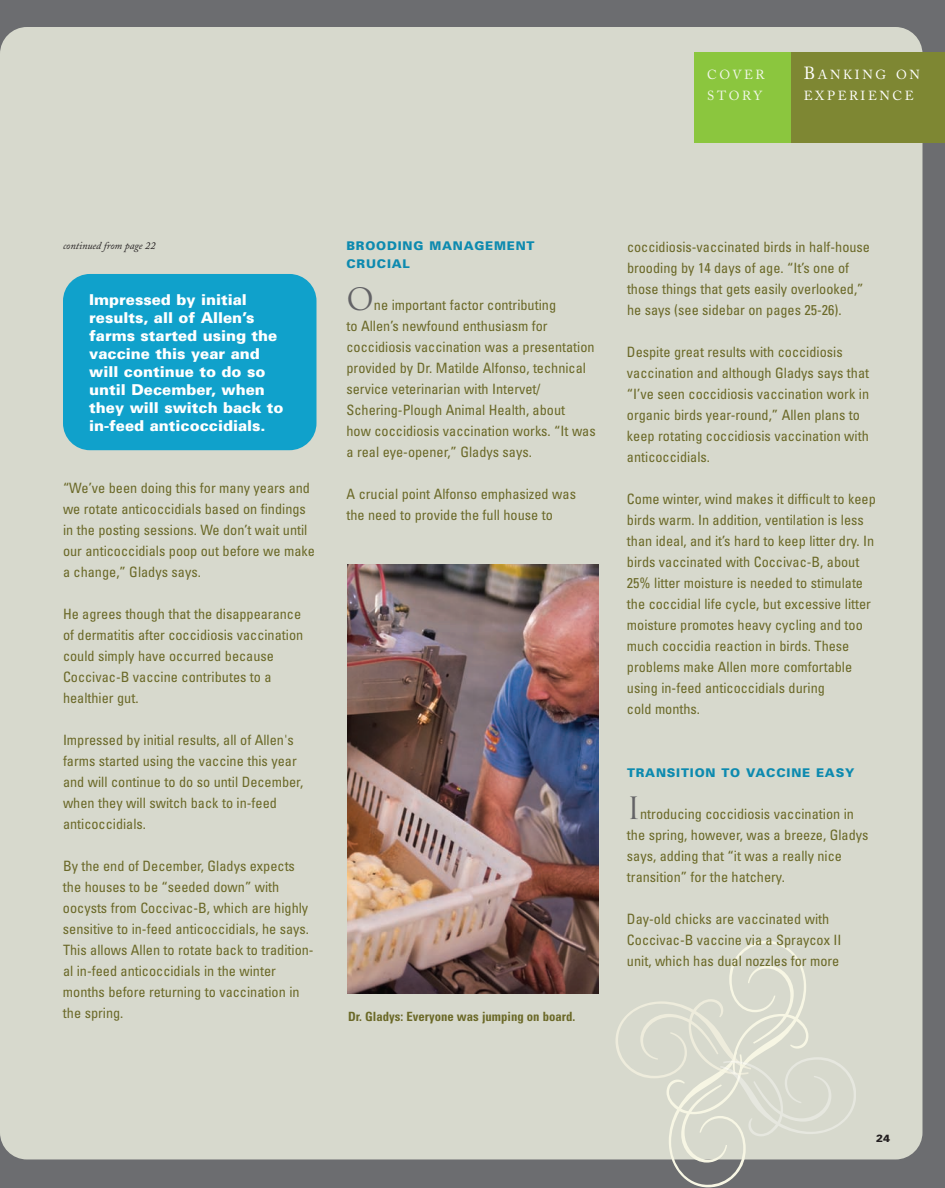
<style>
.page{position:relative;width:945px;height:1188px;background:#6c6d70}
.page>*{position:absolute;margin:0;border:0;box-sizing:border-box;transform-origin:0 0}
.t1{font:900 15px/18px "Univers";color:#fff}
.t2{font:condensed 14.25px/21px "Univers";color:#6b6928}
.t3{font:13.05px/21.5px "Adobe Caslon";letter-spacing:.2em;color:#fff}
.t4{font:13.05px/21.5px "Adobe Caslon";letter-spacing:.185em;color:#f1f7e9}
.t5{font:700 condensed 12.75px "Univers";color:#6b6928}
.t6{font:900 12px/18px "Univers";letter-spacing:.065em;color:#0d8aaf}
.t7{font:italic 10.5px "Adobe Caslon";color:#231f20}
.t8{font:900 10.5px "Univers";color:#231f20}
.s1{font-size:17.4px}
.s2{font-family:"Trajan";font-stretch:normal;font-size:30px;color:#636366}
</style>
<div class="page">
<div style="left:0;top:27px;width:922px;height:1132px;background:#d7d9cd;border-radius:27px"></div>
<div style="left:694px;top:52px;width:97px;height:91px;background:#8bc63e"></div>
<div style="left:791px;top:52px;width:154px;height:91px;background:#7e8733"></div>
<img style="left:348px;top:564px;width:250px;height:429px">
<div style="left:63px;top:274px;width:253px;height:176px;background:#10a1cb;border-radius:27px"></div>
<svg style="left:615px;top:999px;width:241px;height:161px"></svg>
<p class="t4" style="left:707px;top:65px;width:59px">COVER<br>STORY</p>
<p class="t3" style="left:804px;top:65px;width:118px"><span class="s1">B</span>ANKING ON<br>EXPERIENCE</p>
<p class="t7" style="left:63px;top:242px;width:94px">continued from page 22</p>
<p class="t1" style="left:89px;top:292px;width:196px">Impressed by initial results, all of Allen’s farms started using the vaccine this year and will continue to do so until December, when they will switch back to in-feed anticoccidials.</p>
<p class="t2" style="left:63px;top:478px;width:253px">“We’ve been doing this for many years and we rotate anticoccidials based on findings in the posting sessions. We don’t wait until our anticoccidials poop out before we make a change,” Gladys says.</p>
<p class="t2" style="left:63px;top:604px;width:242px">He agrees though that the disappearance of dermatitis after coccidiosis vaccination could simply have occurred because Coccivac-B vaccine contributes to a healthier gut.</p>
<p class="t2" style="left:63px;top:730px;width:242px">Impressed by initial results, all of Allen's farms started using the vaccine this year and will continue to do so until December, when they will switch back to in-feed anticoccidials.</p>
<p class="t2" style="left:63px;top:856px;width:252px">By the end of December, Gladys expects the houses to be “seeded down” with oocysts from Coccivac-B, which are highly sensitive to in-feed anticoccidials, he says.<br>This allows Allen to rotate back to tradition&shy;al in-feed anticoccidials in the winter months before returning to vaccination in the spring.</p>
<p class="t6" style="left:346px;top:238px;width:190px">BROODING MANAGEMENT<br>CRUCIAL</p>
<p class="t2" style="left:346px;top:296px;width:251px"><span class="s2">O</span>ne important factor contributing<br>to Allen’s newfound enthusiasm for coccidiosis vaccination was a presentation provided by Dr. Matilde Alfonso, technical service veterinarian with Intervet/ Schering-Plough Animal Health, about<br>how coccidiosis vaccination works. “It was a real eye-opener,” Gladys says.</p>
<p class="t2" style="left:347px;top:485px;width:231px">A crucial point Alfonso emphasized was the need to provide the full house to</p>
<p class="t5" style="left:348px;top:1012px;width:229px">Dr. Gladys: Everyone was jumping on board.</p>
<p class="t2" style="left:627px;top:237px;width:245px">coccidiosis-vaccinated birds in half-house brooding by 14 days of age. “It’s one of those things that gets easily overlooked,” he says (see sidebar on pages 25-26).</p>
<p class="t2" style="left:627px;top:342px;width:244px">Despite great results with coccidiosis vaccination and although Gladys says that “I’ve seen coccidiosis vaccination work in organic birds year-round,” Allen plans to keep rotating coccidiosis vaccination with anticoccidials.</p>
<p class="t2" style="left:627px;top:489px;width:250px">Come winter, wind makes it difficult to keep birds warm. In addition, ventilation is less than ideal, and it’s hard to keep litter dry. In birds vaccinated with Coccivac-B, about 25% litter moisture is needed to stimulate the coccidial life cycle, but excessive litter moisture promotes heavy cycling and too much coccidia reaction in birds. These problems make Allen more comfortable using in-feed anticoccidials during<br>cold months.</p>
<p class="t6" style="left:627px;top:765px;width:229px">TRANSITION TO VACCINE EASY</p>
<p class="t2" style="left:627px;top:804px;width:243px"><span class="s2">I</span>ntroducing coccidiosis vaccination in the spring, however, was a breeze, Gladys says, adding that “it was a really nice transition” for the hatchery.</p>
<p class="t2" style="left:627px;top:909px;width:216px">Day-old chicks are vaccinated with<br>Coccivac-B vaccine via a Spraycox II unit, which has dual nozzles for more</p>
<p class="t8" style="left:876px;top:1134px;width:16px">24</p>
</div>
